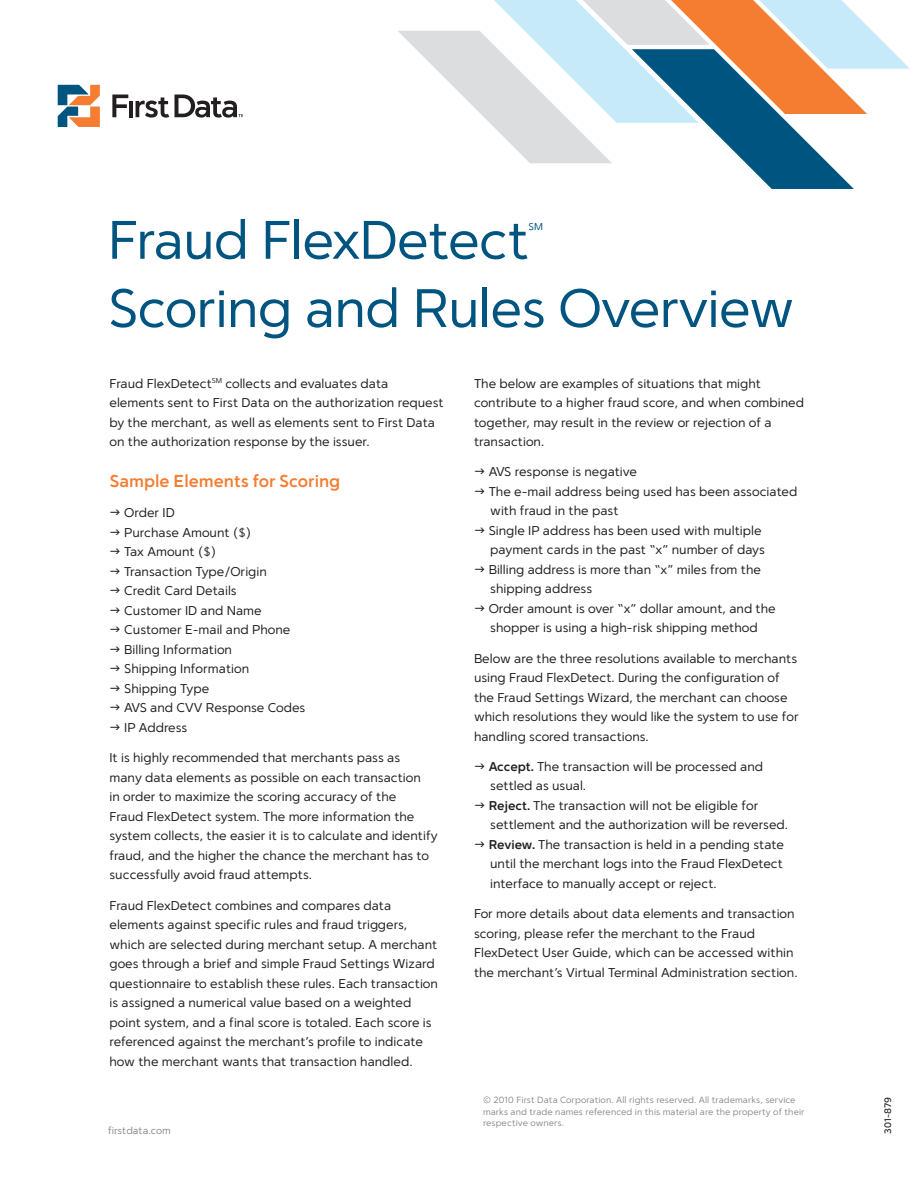
<style>
.page{position:relative;width:918px;height:1188px;background:#fff}
.page>*{position:absolute;margin:0;border:0;box-sizing:border-box;transform-origin:0 0}
.Headline_Front{font:54px "Simple Sans";letter-spacing:-.015em;color:#005480}
.Subhead{font:700 17.25px "Simple Sans";color:#f47d31}
.Body{font:12.75px/19.5px "Simple Sans";color:#231f20}
.Bullet_-_Last_Line{font:12.75px/19.5px "Simple Sans";color:#231f20}
.folio__firstdata_com{font:10.2px "Simple Sans";color:#8a8c8f}
.Headline_Front-2{font:9.9px "Simple Sans";color:#005480}
.Code_Revision_Date{font:500 9.3px "Simple Sans";color:#231f20}
.Legal{font:9px/11.2px "Simple Sans";letter-spacing:.01em;color:#8a8c8f}
.s1{font-weight:700}
</style>
<div class="page">
<svg style="left:398px;top:0;width:512px;height:189px"></svg>
<svg style="left:58px;top:85px;width:42px;height:42px"></svg>
<hr style="left:130px;top:101px;width:3px;height:16px;background:#231f20">
<svg style="left:112px;top:95px;width:16px;height:22px"></svg>
<svg style="left:136px;top:95px;width:107px;height:23px"></svg>
<p class="Headline_Front" style="left:108px;top:208px;width:423px">Fraud FlexDetect</p>
<p class="Headline_Front-2" style="left:529px;top:221px;width:16px">SM</p>
<p class="Headline_Front" style="left:108px;top:276px;width:688px">Scoring and Rules Overview</p>
<p class="Body" style="left:110px;top:373px;width:336px">Fraud FlexDetect<sup>SM</sup> collects and evaluates data elements sent to First Data on the authorization request by the merchant, as well as elements sent to First Data on the authorization response by the issuer.</p>
<p class="Subhead" style="left:110px;top:471px;width:232px">Sample Elements for Scoring</p>
<p class="Bullet_-_Last_Line" style="left:124px;top:503px;width:52px">Order ID</p>
<p class="Bullet_-_Last_Line" style="left:124px;top:523px;width:128px">Purchase Amount ($)</p>
<p class="Bullet_-_Last_Line" style="left:124px;top:542px;width:93px">Tax Amount ($)</p>
<p class="Bullet_-_Last_Line" style="left:124px;top:562px;width:144px">Transaction Type/Origin</p>
<p class="Bullet_-_Last_Line" style="left:124px;top:581px;width:114px">Credit Card Details</p>
<p class="Bullet_-_Last_Line" style="left:124px;top:601px;width:139px">Customer ID and Name</p>
<p class="Bullet_-_Last_Line" style="left:124px;top:620px;width:168px">Customer E-mail and Phone</p>
<p class="Bullet_-_Last_Line" style="left:124px;top:640px;width:109px">Billing Information</p>
<p class="Bullet_-_Last_Line" style="left:124px;top:659px;width:126px">Shipping Information</p>
<p class="Bullet_-_Last_Line" style="left:124px;top:679px;width:87px">Shipping Type</p>
<p class="Bullet_-_Last_Line" style="left:124px;top:698px;width:183px">AVS and CVV Response Codes</p>
<p class="Bullet_-_Last_Line" style="left:124px;top:718px;width:65px">IP Address</p>
<p class="Body" style="left:110px;top:748px;width:330px">It is highly recommended that merchants pass as<br>many data elements as possible on each transaction<br>in order to maximize the scoring accuracy of the<br>Fraud FlexDetect system. The more information the system collects, the easier it is to calculate and identify fraud, and the higher the chance the merchant has to successfully avoid fraud attempts.</p>
<p class="Body" style="left:110px;top:895px;width:330px">Fraud FlexDetect combines and compares data elements against specific rules and fraud triggers, which are selected during merchant setup. A merchant goes through a brief and simple Fraud Settings Wizard questionnaire to establish these rules. Each transaction is assigned a numerical value based on a weighted point system, and a final score is totaled. Each score is referenced against the merchant’s profile to indicate how the merchant wants that transaction handled.</p>
<p class="Body" style="left:474px;top:373px;width:332px">The below are examples of situations that might contribute to a higher fraud score, and when combined together, may result in the review or rejection of a transaction.</p>
<p class="Bullet_-_Last_Line" style="left:489px;top:462px;width:150px">AVS response is negative</p>
<p class="Bullet_-_Last_Line" style="left:489px;top:481px;width:310px">The e-mail address being used has been associated with fraud in the past</p>
<p class="Bullet_-_Last_Line" style="left:489px;top:520px;width:278px">Single IP address has been used with multiple payment cards in the past “x” number of days</p>
<p class="Bullet_-_Last_Line" style="left:489px;top:559px;width:274px">Billing address is more than “x” miles from the shipping address</p>
<p class="Bullet_-_Last_Line" style="left:489px;top:598px;width:289px">Order amount is over “x” dollar amount, and the shopper is using a high-risk shipping method</p>
<p class="Body" style="left:474px;top:648px;width:326px">Below are the three resolutions available to merchants using Fraud FlexDetect. During the configuration of the Fraud Settings Wizard, the merchant can choose which resolutions they would like the system to use for handling scored transactions.</p>
<p class="Bullet_-_Last_Line" style="left:489px;top:757px;width:276px"><span class="s1">Accept.</span> The transaction will be processed and settled as usual.</p>
<p class="Bullet_-_Last_Line" style="left:489px;top:796px;width:301px"><span class="s1">Reject.</span> The transaction will not be eligible for settlement and the authorization will be reversed.</p>
<p class="Bullet_-_Last_Line" style="left:489px;top:835px;width:297px;text-align:justify"><span class="s1">Review.</span> The transaction is held in a pending state until the merchant logs into the Fraud FlexDetect interface to manually accept or reject.</p>
<p class="Body" style="left:474px;top:904px;width:325px">For more details about data elements and transaction scoring, please refer the merchant to the Fraud FlexDetect User Guide, which can be accessed within the merchant’s Virtual Terminal Administration section.</p>
<p class="folio__firstdata_com" style="left:108px;top:1124px;width:64px">firstdata.com</p>
<p class="Legal" style="left:483px;top:1094px;width:323px">© 2010 First Data Corporation. All rights reserved. All trademarks, service marks and trade names referenced in this material are the property of their respective owners.</p>
<p class="Code_Revision_Date" style="left:882px;top:1134px;width:38px;rotate:-90deg">301-879</p>
</div>
